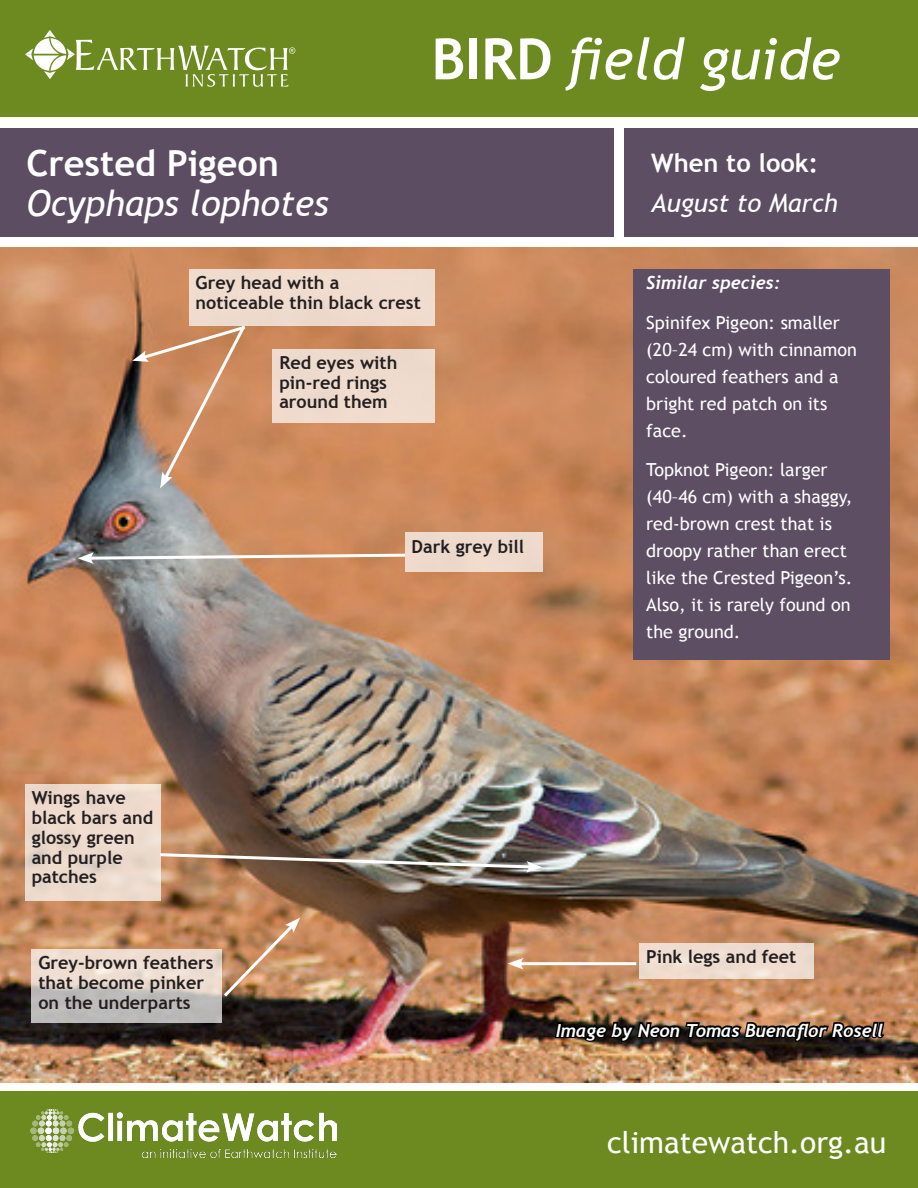
<style>
.page{position:relative;width:918px;height:1188px;background:#fff}
.page>*{position:absolute;margin:0;border:0;box-sizing:border-box;transform-origin:0 0}
.Bulllet_list{font:italic 57px "Trebuchet MS";color:#fff}
.Bulllet_list-2{font:italic 36px "Trebuchet MS";color:#fff}
.Bulllet_list-3{font:700 36px "Trebuchet MS";color:#fff}
.Bulllet_list-4{font:30px "Trebuchet MS";color:#fff}
.Bulllet_list-5{font:italic 25.5px "Trebuchet MS";color:#fff}
.Bulllet_list-6{font:700 25.5px "Trebuchet MS";color:#fff}
.Bulllet_list-7{font:18px/27px "Trebuchet MS";color:#fff}
.t1{font:700 18px/19.8px "Trebuchet MS";color:#231f20}
.Bulllet_list-8{font:italic 700 18px "Trebuchet";color:#fff}
.t2{font:13.5px "DINOT";color:#fff}
.s1{font-weight:700;font-style:normal}
</style>
<div class="page">
<img style="left:0;top:247px;width:918px;height:835px">
<div style="left:0;top:1092px;width:918px;height:96px;background:#6c8a1f"></div>
<div style="left:0;top:0;width:918px;height:117px;background:#6c8a1f"></div>
<div style="left:0;top:129px;width:614px;height:108px;background:#5c4d62"></div>
<div style="left:624px;top:129px;width:294px;height:108px;background:#5d4e63"></div>
<svg style="left:25px;top:30px;width:270px;height:57px"></svg>
<div style="left:273px;top:349px;width:162px;height:74px;background:#eedbce"></div>
<img style="left:553px;top:997px;width:334px;height:74px">
<div style="left:189px;top:269px;width:246px;height:57px;background:#f0dbce"></div>
<div style="left:633px;top:269px;width:256px;height:391px;background:#5d4e63"></div>
<img style="left:31px;top:1110px;width:305px;height:48px">
<svg style="left:132px;top:322px;width:117px;height:166px"></svg>
<svg style="left:78px;top:552px;width:327px;height:12px"></svg>
<div style="left:25px;top:784px;width:135px;height:117px;background:#eddacd"></div>
<hr style="left:518px;top:962px;width:118px;height:3px;background:#fff">
<svg style="left:508px;top:958px;width:16px;height:12px"></svg>
<div style="left:405px;top:533px;width:137px;height:39px;background:#eedacd"></div>
<svg style="left:32px;top:949px;width:190px;height:74px"></svg>
<div style="left:639px;top:943px;width:175px;height:36px;background:#efdcd0"></div>
<img style="left:157px;top:852px;width:385px;height:21px">
<img style="left:221px;top:918px;width:79px;height:82px">
<p class="Bulllet_list-3" style="left:26px;top:141px;width:254px">Crested Pigeon</p>
<p class="Bulllet_list-2" style="left:26px;top:182px;width:304px">Ocyphaps lophotes</p>
<p class="Bulllet_list" style="left:431px;top:25px;width:411px"><span class="s1">BIRD</span> field guide</p>
<p class="Bulllet_list-6" style="left:651px;top:147px;width:168px">When to look:</p>
<p class="Bulllet_list-5" style="left:651px;top:188px;width:188px">August to March</p>
<p class="t1" style="left:196px;top:273px;width:227px">Grey head with a noticeable thin black crest</p>
<p class="Bulllet_list-8" style="left:646px;top:272px;width:136px">Similar species:</p>
<p class="Bulllet_list-7" style="left:646px;top:309px;width:212px">Spinifex Pigeon: smaller (20–24 cm) with cinnamon coloured feathers and a bright red patch on its face.</p>
<p class="Bulllet_list-7" style="left:646px;top:457px;width:208px">Topknot Pigeon: larger (40–46 cm) with a shaggy, red-brown crest that is droopy rather than erect like the Crested Pigeon’s.<br>Also, it is rarely found on the ground.</p>
<p class="t1" style="left:279px;top:353px;width:119px">Red eyes with pin-red rings around them</p>
<p class="t1" style="left:412px;top:536px;width:114px">Dark grey bill</p>
<p class="t1" style="left:32px;top:788px;width:123px">Wings have black bars and glossy green and purple patches</p>
<p class="t1" style="left:38px;top:953px;width:177px">Grey-brown feathers that become pinker on the underparts</p>
<p class="t1" style="left:646px;top:947px;width:152px">Pink legs and feet</p>
<p class="Bulllet_list-8" style="left:556px;top:1019px;width:329px">Image by Neon Tomas Buenaflor Rosell</p>
<p class="Bulllet_list-4" style="left:607px;top:1124px;width:281px">climatewatch.org.au</p>
<p class="t2" style="left:724px;top:1142px;width:177px">© Nadiah Roslan/Earthwatch</p>
</div>
